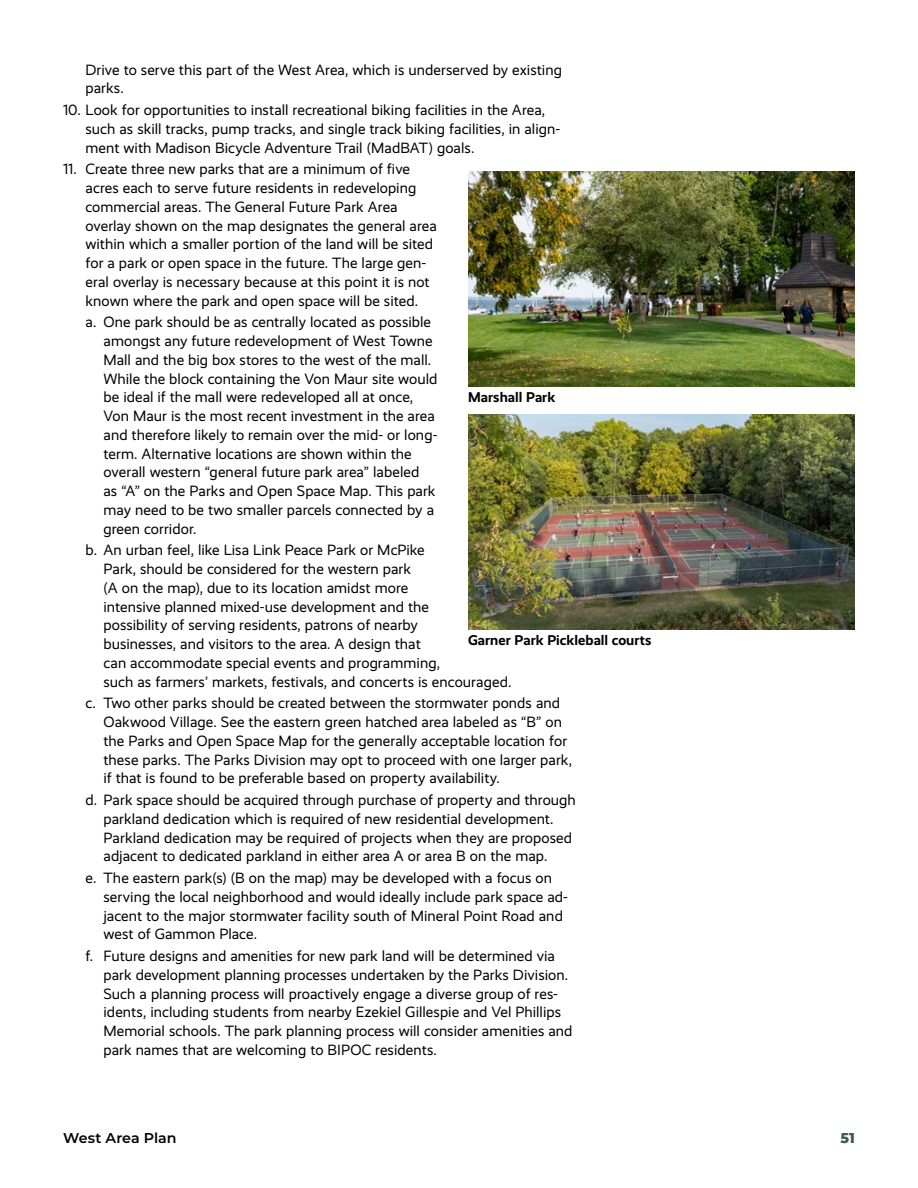
<style>
.page{position:relative;width:918px;height:1188px;background:#fff}
.page>*{position:absolute;margin:0;border:0;box-sizing:border-box;transform-origin:0 0}
.t1{font:15px/18.8px "Realist";letter-spacing:.005em;color:#000}
.t2{font:700 14.25px "Realist";color:#000}
.t3{font:600 14.25px "Montserrat";color:#000}
.t4{font:800 14.25px "Montserrat";color:#3c5956}
</style>
<div class="page">
<img style="left:468px;top:171px;width:387px;height:216px">
<img style="left:468px;top:414px;width:387px;height:216px">
<p class="t1" style="left:86px;top:60px;width:478px">Drive to serve this part of the West Area, which is underserved by existing parks.</p>
<p class="t1" style="left:86px;top:101px;width:476px;text-indent:-22px">10. Look for opportunities to install recreational biking facilities in the Area, such as skill tracks, pump tracks, and single track biking facilities, in align&shy;ment with Madison Bicycle Adventure Trail (MadBAT) goals.</p>
<p class="t1" style="left:86px;top:160px;width:353px;text-indent:-22px">11. Create three new parks that are a minimum of five acres each to serve future residents in redeveloping commercial areas. The General Future Park Area overlay shown on the map designates the general area within which a smaller portion of the land will be sited for a park or open space in the future. The large gen&shy;eral overlay is necessary because at this point it is not known where the park and open space will be sited.</p>
<p class="t1" style="left:104px;top:313px;width:336px;text-indent:-18px">a. One park should be as centrally located as possible amongst any future redevelopment of West Towne Mall and the big box stores to the west of the mall.<br>While the block containing the Von Maur site would be ideal if the mall were redeveloped all at once, Von Maur is the most recent investment in the area and therefore likely to remain over the mid- or long&shy;term. Alternative locations are shown within the overall western “general future park area” labeled<br>as “A” on the Parks and Open Space Map. This park may need to be two smaller parcels connected by a green corridor.</p>
<p class="t1" style="left:104px;top:541px;width:409px;text-indent:-18px">b. An urban feel, like Lisa Link Peace Park or McPike<br>Park, should be considered for the western park<br>(A on the map), due to its location amidst more<br>intensive planned mixed-use development and the<br>possibility of serving residents, patrons of nearby<br>businesses, and visitors to the area. A design that<br>can accommodate special events and programming,<br>such as farmers’ markets, festivals, and concerts is encouraged.</p>
<p class="t1" style="left:104px;top:694px;width:470px;text-indent:-18px">c. Two other parks should be created between the stormwater ponds and Oakwood Village. See the eastern green hatched area labeled as “B” on the Parks and Open Space Map for the generally acceptable location for these parks. The Parks Division may opt to proceed with one larger park, if that is found to be preferable based on property availability.</p>
<p class="t1" style="left:104px;top:791px;width:474px;text-indent:-18px">d. Park space should be acquired through purchase of property and through parkland dedication which is required of new residential development.<br>Parkland dedication may be required of projects when they are proposed adjacent to dedicated parkland in either area A or area B on the map.</p>
<p class="t1" style="left:104px;top:869px;width:466px;text-indent:-18px">e. The eastern park(s) (B on the map) may be developed with a focus on serving the local neighborhood and would ideally include park space ad&shy;jacent to the major stormwater facility south of Mineral Point Road and west of Gammon Place.</p>
<p class="t1" style="left:104px;top:947px;width:471px;text-indent:-18px">f. Future designs and amenities for new park land will be determined via park development planning processes undertaken by the Parks Division.<br>Such a planning process will proactively engage a diverse group of res&shy;idents, including students from nearby Ezekiel Gillespie and Vel Phillips Memorial schools. The park planning process will consider amenities and park names that are welcoming to BIPOC residents.</p>
<p class="t2" style="left:468px;top:389px;width:89px">Marshall Park</p>
<p class="t2" style="left:468px;top:632px;width:185px">Garner Park Pickleball courts</p>
<p class="t3" style="left:63px;top:1128px;width:115px">West Area Plan</p>
<p class="t4" style="left:840px;top:1127px;width:16px">51</p>
</div>
